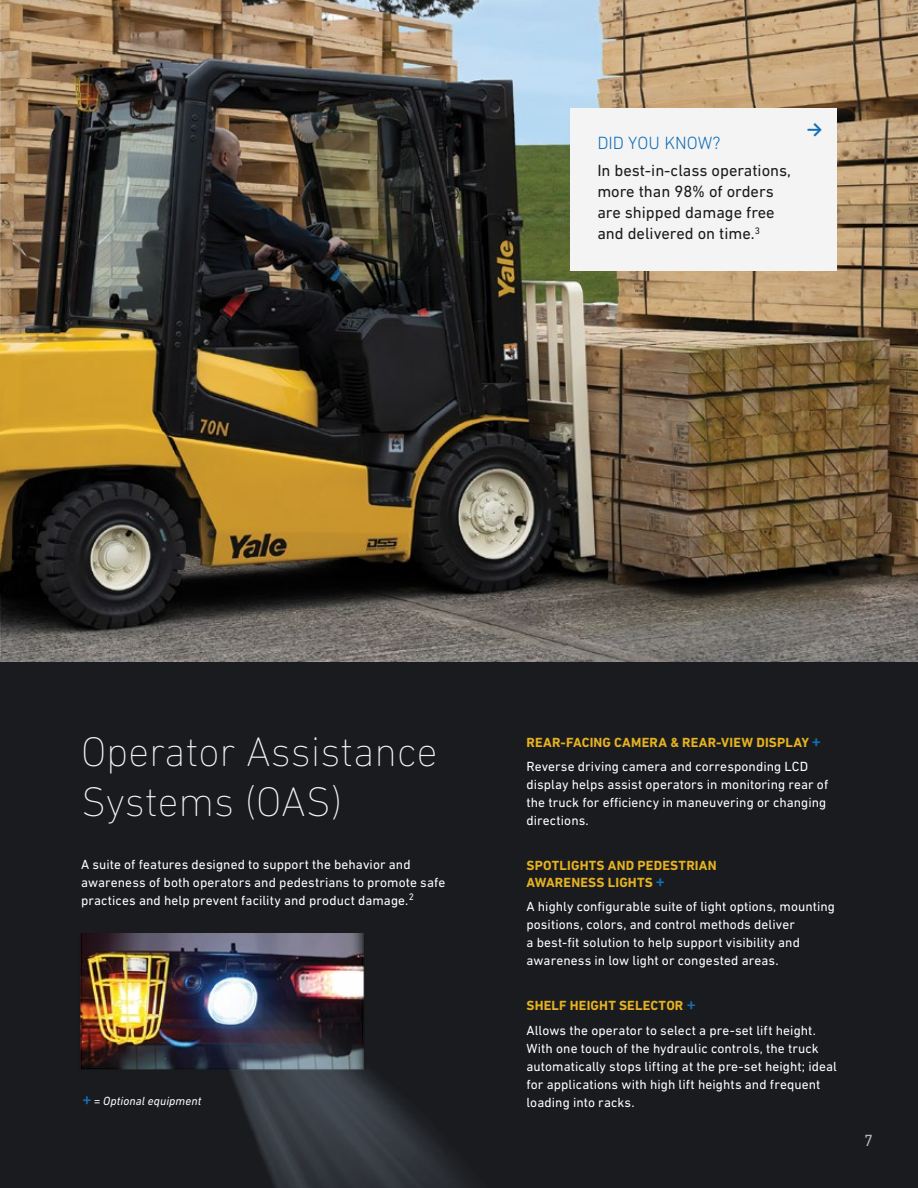
<style>
.page{position:relative;width:918px;height:1188px;background:#fff}
.page>*{position:absolute;margin:0;border:0;box-sizing:border-box;transform-origin:0 0}
.t1{font:200 42px/50.4px "DIN Next LT Pro";color:#f4f4f4}
.t2{font:300 18px "DIN Next LT Pro";color:#126fb7}
.t3{font:700 18px "Calibri";color:#126fb7}
.t4{font:16.5px/21px "DIN Next LT Pro";color:#1a1b1e}
.t5{font:16.5px "DIN Next LT Pro";color:#b4b6b8}
.t6{font:13.5px/18px "DIN Next LT Pro";letter-spacing:.005em;color:#fff}
.t7{font:700 13.5px/16.5px "DIN Next LT Pro";letter-spacing:.015em;color:#e6b222}
.t8{font:italic 12px "DIN Next LT Pro";letter-spacing:.01em;color:#fff}
.s1{font-family:"Calibri";font-weight:700;font-style:normal;font-size:16.8px;color:#126fb7}
.s2{font-weight:700;color:#e6b222}
.s3{font-family:"Calibri";font-weight:700;font-size:16.8px;color:#126fb7}
.s4{font-family:"Calibri";font-size:16.8px;color:#126fb7}
</style>
<div class="page">
<div style="left:0;top:662px;width:918px;height:526px;background:#1a1b1e"></div>
<img style="left:0;top:0;width:918px;height:661px">
<div style="left:570px;top:108px;width:267px;height:163px;background:#f4f4f4"></div>
<img style="left:80px;top:933px;width:387px;height:255px">
<h2 class="t2" style="left:597px;top:132px;width:125px">DID YOU KNOW?</h2>
<p class="t4" style="left:597px;top:160px;width:195px">In best-in-class operations, more than 98% of orders are shipped damage free and delivered on time.<sup>3</sup></p>
<h2 class="t3" style="left:807px;top:116px;width:18px">→</h2>
<h1 class="t1" style="left:81px;top:726px;width:358px">Operator Assistance<br>Systems (OAS)</h1>
<p class="t6" style="left:81px;top:855px;width:366px">A suite of features designed to support the behavior and awareness of both operators and pedestrians to promote safe practices and help prevent facility and product damage.<sup>2</sup></p>
<p class="t8" style="left:83px;top:1094px;width:120px"><span class="s1">+</span> = Optional equipment</p>
<p class="t6" style="left:526px;top:729px;width:296px;line-height:24.8px"><span class="s2">REAR-FACING CAMERA &amp; REAR-VIEW DISPLAY</span> <span class="s3">+<br></span>Reverse driving camera and corresponding LCD</p>
<p class="t6" style="left:526px;top:776px;width:303px">display helps assist operators in monitoring rear of the truck for efficiency in maneuvering or changing directions.</p>
<p class="t7" style="left:526px;top:857px;width:192px">SPOTLIGHTS AND PEDESTRIAN<br>AWARENESS LIGHTS <span class="s4">+</span></p>
<p class="t6" style="left:526px;top:898px;width:310px">A highly configurable suite of light options, mounting positions, colors, and control methods deliver<br>a best-fit solution to help support visibility and awareness in low light or congested areas.</p>
<p class="t6" style="left:526px;top:993px;width:291px;line-height:24.8px"><span class="s2">SHELF HEIGHT SELECTOR</span> <span class="s3">+<br></span>Allows the operator to select a pre-set lift height.</p>
<p class="t6" style="left:526px;top:1039px;width:312px">With one touch of the hydraulic controls, the truck automatically stops lifting at the pre-set height; ideal for applications with high lift heights and frequent loading into racks.</p>
<p class="t5" style="left:864px;top:1131px;width:10px">7</p>
</div>
